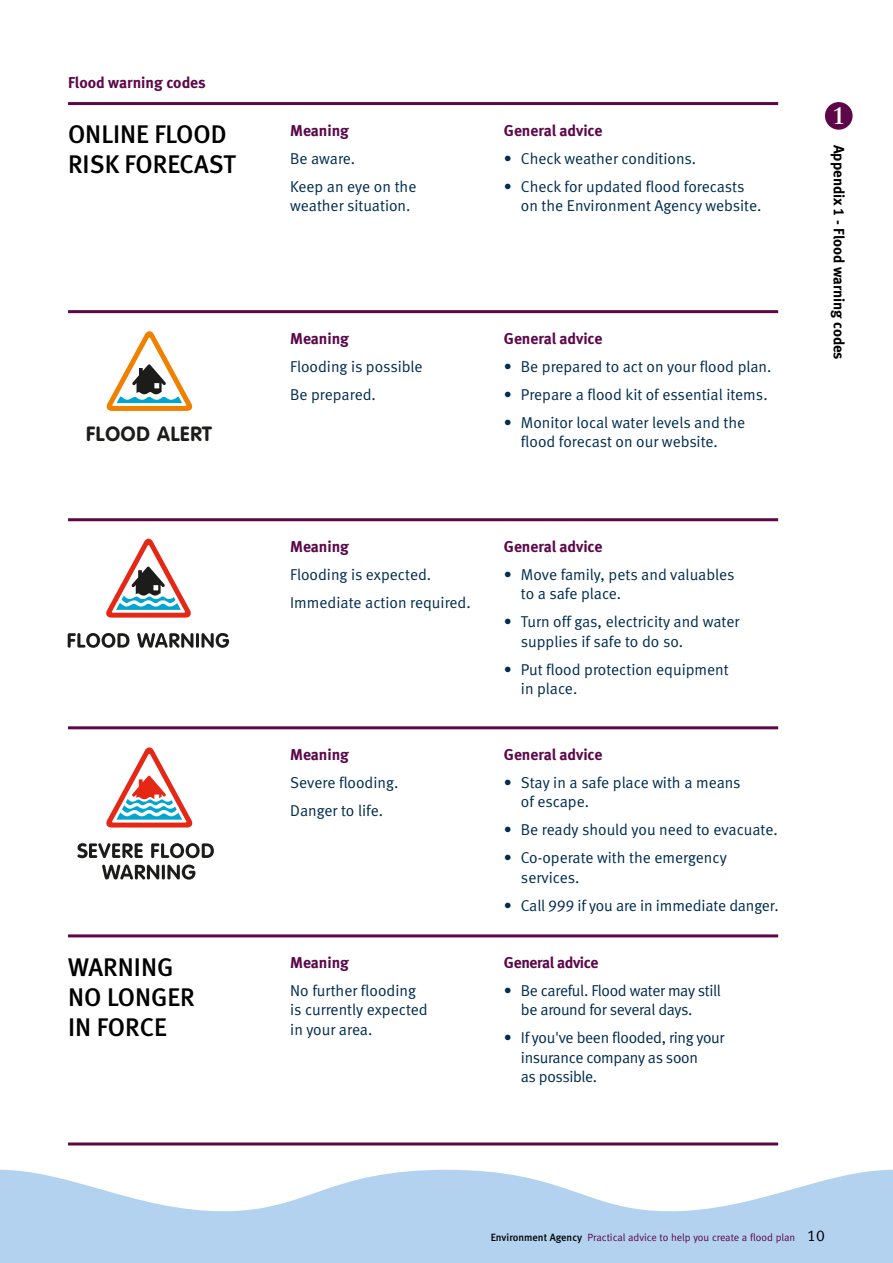
<style>
.page{position:relative;width:893px;height:1263px;background:#fff}
.page>*{position:absolute;margin:0;border:0;box-sizing:border-box;transform-origin:0 0}
.t1{font:500 25.5px/30px "EA Meta";letter-spacing:.125em;color:#000}
.t2{font:700 24px "EA Sabon";color:#fff}
.t3{font:700 20.4px "VAG Rounded LT";letter-spacing:.04em;color:#1c1c1a}
.t4{font:15.75px/19.5px "EA Meta Normal";color:#002c50}
.t5{font:700 15.75px "EA Meta";letter-spacing:-.005em;color:#5d0749}
.t6{font:15.75px/19.5px "EA Meta Normal";letter-spacing:-.02em;color:#002c50}
.t7{font:15.75px/19.5px "EA Meta Normal";letter-spacing:-.025em;color:#002c50}
.t8{font:700 15px "EA Meta";color:#000}
.t9{font:10.5px "EA Meta Normal";color:#5d0749}
.s1{font-family:"EA Meta";font-weight:500;color:#000}
.s2{font-size:15.75px;color:#000}
</style>
<div class="page">
<svg style="left:0;top:1170px;width:893px;height:93px;fill:#b2d2f0"></svg>
<svg style="left:106px;top:538px;width:85px;height:80px"></svg>
<svg style="left:68px;top:633px;width:61px;height:15px"></svg>
<svg style="left:137px;top:633px;width:56px;height:15px"></svg>
<hr style="left:196px;top:633px;width:3px;height:15px;background:#1c1c1a;border-radius:2px">
<svg style="left:201px;top:633px;width:28px;height:15px"></svg>
<svg style="left:106px;top:747px;width:87px;height:81px"></svg>
<svg style="left:77px;top:843px;width:66px;height:15px"></svg>
<svg style="left:151px;top:843px;width:63px;height:15px"></svg>
<svg style="left:102px;top:864px;width:57px;height:15px"></svg>
<hr style="left:162px;top:865px;width:3px;height:14px;background:#1c1c1a;border-radius:2px">
<svg style="left:167px;top:864px;width:28px;height:16px"></svg>
<svg style="left:106px;top:331px;width:87px;height:80px"></svg>
<hr style="left:68px;top:102px;width:710px;height:3px;background:#5d0749">
<hr style="left:68px;top:310px;width:710px;height:3px;background:#5d0749">
<hr style="left:68px;top:518px;width:710px;height:3px;background:#5d0749">
<hr style="left:68px;top:726px;width:710px;height:3px;background:#5d0749">
<hr style="left:68px;top:934px;width:710px;height:3px;background:#5d0749">
<hr style="left:68px;top:1142px;width:710px;height:3px;background:#5d0749">
<div style="left:825px;top:102px;width:28px;height:28px;background:#5d0749;border-radius:50%"></div>
<p class="t5" style="left:68px;top:73px;width:139px">Flood warning codes</p>
<h1 class="t1" style="left:68px;top:119px;width:157px">ONLI NE FLOOD<br>RISK FORECA</h1>
<h1 class="t1" style="left:209px;top:149px;width:25px">ST</h1>
<p class="t3" style="left:86px;top:422px;width:127px">FLOOD ALERT</p>
<h1 class="t1" style="left:68px;top:952px;width:128px">WARNI NG<br>NO LONGER<br>IN FORCE</h1>
<p class="t5" style="left:290px;top:121px;width:60px">Meaning</p>
<p class="t4" style="left:290px;top:144px;width:128px;line-height:28px">Be aware.<br>Keep an eye on the</p>
<p class="t4" style="left:290px;top:196px;width:122px">weather situation.</p>
<p class="t5" style="left:290px;top:329px;width:60px">Meaning</p>
<p class="t4" style="left:290px;top:352px;width:134px;line-height:28px">Flooding is possible<br>Be prepared.</p>
<p class="t5" style="left:504px;top:121px;width:100px">General advice</p>
<p class="t4" style="left:504px;top:148px;width:194px">• Check weather conditions.</p>
<p class="t4" style="left:521px;top:176px;width:242px;text-indent:-17px">• Check for updated flood forecasts on the Environment Agency website.</p>
<p class="t5" style="left:504px;top:329px;width:100px">General advice</p>
<p class="t4" style="left:504px;top:356px;width:269px">• Be prepared to act on your flood plan.</p>
<p class="t4" style="left:504px;top:384px;width:265px">• Prepare a flood kit of essential items.</p>
<p class="t4" style="left:521px;top:412px;width:226px;text-indent:-17px">• Monitor local water levels and the flood forecast on our website.</p>
<h2 class="t2" style="left:832px;top:101px;width:15px">1</h2>
<p class="t8" style="left:848px;top:145px;width:216px;rotate:90deg">Appendix 1 - Flood warning codes</p>
<p class="t5" style="left:290px;top:537px;width:60px">Meaning</p>
<p class="t4" style="left:290px;top:560px;width:182px;line-height:28px">Flooding is expected.<br>Immediate action required.</p>
<p class="t5" style="left:504px;top:537px;width:100px">General advice</p>
<p class="t4" style="left:521px;top:564px;width:215px;text-indent:-17px">• Move family, pets and valuables to a safe place.</p>
<p class="t4" style="left:521px;top:612px;width:220px;text-indent:-17px">• Turn off gas, electricity and water supplies if safe to do so.</p>
<p class="t4" style="left:521px;top:659px;width:209px;text-indent:-17px">• Put flood protection equipment in place.</p>
<p class="t5" style="left:290px;top:745px;width:60px">Meaning</p>
<p class="t4" style="left:290px;top:768px;width:110px;line-height:28px">Severe flooding.<br>Danger to life.</p>
<p class="t5" style="left:504px;top:745px;width:100px">General advice</p>
<p class="t4" style="left:521px;top:772px;width:221px;text-indent:-17px">• Stay in a safe place with a means of escape.</p>
<p class="t4" style="left:504px;top:820px;width:275px">• Be ready should you need to evacuate.</p>
<p class="t4" style="left:521px;top:848px;width:207px;text-indent:-17px">• Co-operate with the emergency services.</p>
<p class="t4" style="left:504px;top:895px;width:276px">• Call 999 if you are in immediate danger.</p>
<p class="t5" style="left:290px;top:953px;width:60px">Meaning</p>
<p class="t4" style="left:290px;top:980px;width:139px">No further flooding is currently expected in your area.</p>
<p class="t5" style="left:504px;top:953px;width:96px">General advice</p>
<p class="t7" style="left:521px;top:980px;width:202px;text-indent:-17px">• Be careful. Flood water may still be around for several days.</p>
<p class="t6" style="left:521px;top:1028px;width:205px;text-indent:-17px">• If you've been flooded, ring your insurance company as soon<br>as possible.</p>
<p class="t9" style="left:491px;top:1232px;width:336px"><span class="s1">ENVIRONMENT AGENCY</span> Practical advice to help you create a flood plan <span class="s2">10</span></p>
</div>
